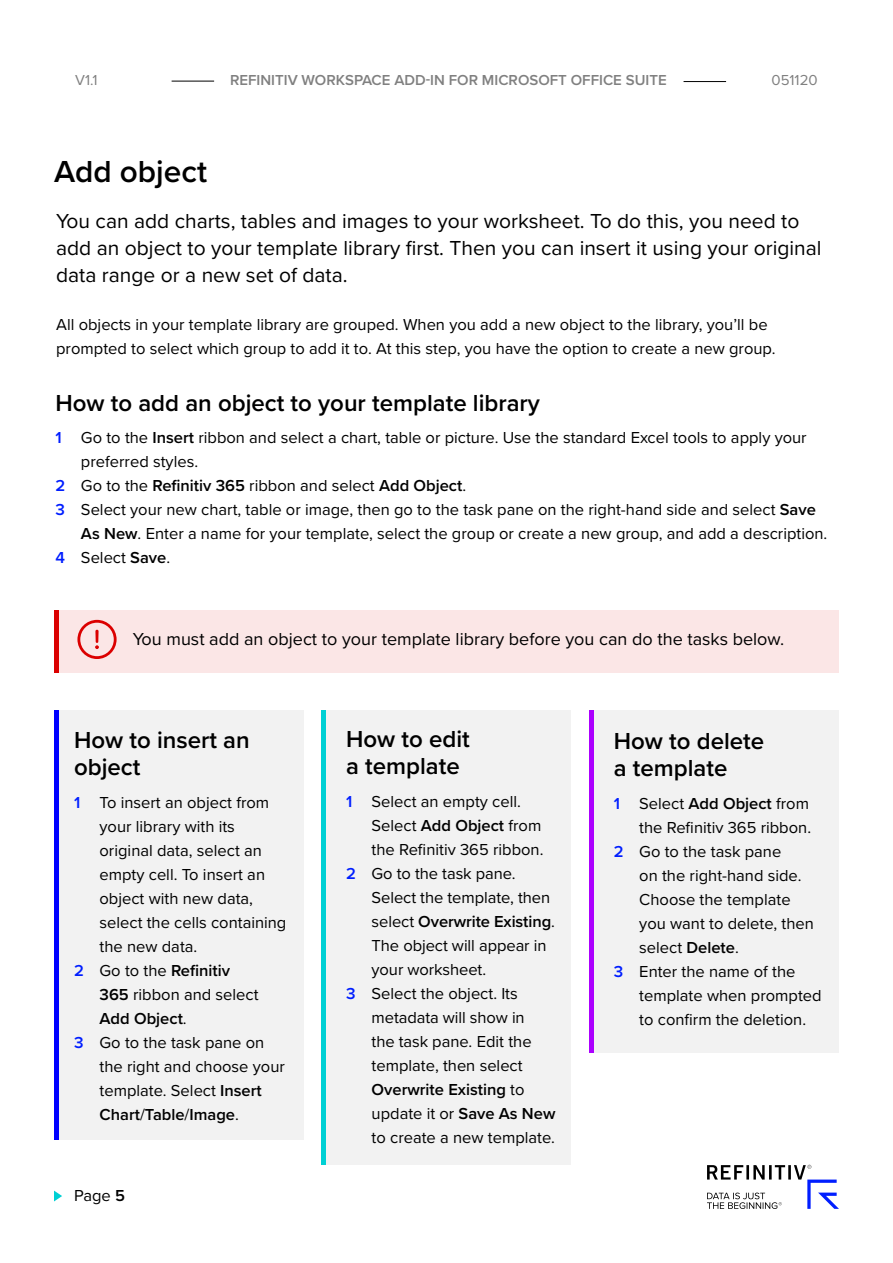
<style>
.page{position:relative;width:893px;height:1263px;background:#fff}
.page>*{position:absolute;margin:0;border:0;box-sizing:border-box;transform-origin:0 0}
.t1{font:600 31.5px "Proxima Nova";color:#000}
.t2{font:600 24px/27px "Proxima Nova";color:#000}
.t3{font:21px/27px "Proxima Nova";color:#000}
.t4{font:18px "Proxima Nova";color:#000}
.t5{font:16.5px/24px "Proxima Nova";color:#000}
.t6{font:600 16.5px "Proxima Nova";color:#000}
.t7{font:600 15px "Proxima Nova";color:#808080}
.t8{font:15px "Proxima Nova";color:#808080}
.s1{font-weight:600;color:#001eff}
.s2{font-weight:600}
.s3{color:#001eff}
.s4{font-weight:400}
</style>
<div class="page">
<svg style="left:707px;top:1165px;width:132px;height:44px"></svg>
<svg style="left:54px;top:1190px;width:8px;height:11px"></svg>
<div style="left:54px;top:610px;width:785px;height:63px;background:#fbe6e6"></div>
<hr style="left:54px;top:610px;width:4px;height:63px;background:#db0000">
<svg style="left:77px;top:620px;width:40px;height:39px"></svg>
<div style="left:322px;top:710px;width:249px;height:455px;background:#f2f2f2"></div>
<hr style="left:322px;top:710px;width:4px;height:455px;background:#00d0d4">
<div style="left:54px;top:710px;width:250px;height:430px;background:#f2f2f2"></div>
<hr style="left:54px;top:710px;width:4px;height:430px;background:#00f">
<div style="left:589px;top:710px;width:250px;height:342px;background:#f2f2f2"></div>
<div style="left:589px;top:710px;width:5px;height:342px;background:#ac00ff"></div>
<hr style="left:172px;top:81px;width:42px;height:1px;background:#000">
<hr style="left:684px;top:81px;width:42px;height:1px;background:#000">
<p class="t8" style="left:75px;top:69px;width:24px">V1.1</p>
<p class="t7" style="left:230px;top:69px;width:438px">REFINITIV WORKSPACE ADD-IN FOR MICROSOFT OFFICE SUITE</p>
<p class="t8" style="left:771px;top:69px;width:48px">051120</p>
<h1 class="t1" style="left:54px;top:148px;width:155px">Add object</h1>
<p class="t3" style="left:56px;top:206px;width:767px">You can add charts, tables and images to your worksheet. To do this, you need to add an object to your template library first. Then you can insert it using your original data range or a new set of data.</p>
<p class="t5" style="left:56px;top:312px;width:721px">All objects in your template library are grouped. When you add a new object to the library, you’ll be prompted to select which group to add it to. At this step, you have the option to create a new group.</p>
<h2 class="t2" style="left:55px;top:388px;width:486px">How to add an object to your template library</h2>
<p class="t5" style="left:55px;top:425px;width:753px"><span class="s1">1</span> Go to the <span class="s2">Insert</span> ribbon and select a chart, table or picture. Use the standard Excel tools to apply your</p>
<p class="t5" style="left:81px;top:449px;width:119px">preferred styles.</p>
<p class="t5" style="left:55px;top:473px;width:412px"><span class="s1">2</span> Go to the <span class="s2">Refinitiv 365</span> ribbon and select <span class="s2">Add Object</span>.</p>
<p class="t5" style="left:55px;top:497px;width:762px"><span class="s1">3</span> Select your new chart, table or image, then go to the task pane on the right-hand side and select <span class="s2">Save</span></p>
<p class="t5" style="left:81px;top:521px;width:748px"><span class="s2">As New</span>. Enter a name for your template, select the group or create a new group, and add a description.</p>
<p class="t5" style="left:55px;top:545px;width:116px"><span class="s1">4</span> Select <span class="s2">Save</span>.</p>
<p class="t4" style="left:133px;top:626px;width:653px">You must add an object to your template library before you can do the tasks below.</p>
<h2 class="t2" style="left:74px;top:726px;width:177px">How to insert an object</h2>
<p class="t5" style="left:74px;top:789px;width:197px"><span class="s1">1</span> To insert an object from</p>
<p class="t5" style="left:100px;top:813px;width:137px">your library with its</p>
<p class="t5" style="left:100px;top:837px;width:164px">original data, select an</p>
<p class="t5" style="left:100px;top:861px;width:167px">empty cell. To insert an</p>
<p class="t5" style="left:100px;top:885px;width:155px">object with new data,</p>
<p class="t5" style="left:100px;top:909px;width:188px">select the cells containing</p>
<p class="t5" style="left:100px;top:933px;width:99px">the new data.</p>
<p class="t6" style="left:74px;top:958px;width:158px"><span class="s3">2</span> <span class="s4">Go to the</span> Refinitiv</p>
<p class="t5" style="left:100px;top:981px;width:160px"><span class="s2">365</span> ribbon and select</p>
<p class="t6" style="left:100px;top:1006px;width:89px">Add Object<span class="s4">.</span></p>
<p class="t5" style="left:74px;top:1029px;width:192px"><span class="s1">3</span> Go to the task pane on</p>
<p class="t5" style="left:100px;top:1053px;width:187px">the right and choose your</p>
<p class="t5" style="left:100px;top:1077px;width:164px">template. Select <span class="s2">Insert</span></p>
<p class="t6" style="left:100px;top:1102px;width:141px">Chart<span class="s4">/</span>Table<span class="s4">/</span>Image<span class="s4">.</span></p>
<p class="t5" style="left:74px;top:1183px;width:52px">Page <span class="s2">5</span></p>
<h2 class="t2" style="left:346px;top:725px;width:125px">How to edit a template</h2>
<p class="t5" style="left:346px;top:788px;width:176px"><span class="s1">1</span> Select an empty cell.</p>
<p class="t5" style="left:372px;top:812px;width:171px">Select <span class="s2">Add Object</span> from</p>
<p class="t5" style="left:372px;top:836px;width:173px">the Refinitiv 365 ribbon.</p>
<p class="t5" style="left:346px;top:860px;width:171px"><span class="s1">2</span> Go to the task pane.</p>
<p class="t5" style="left:372px;top:884px;width:180px">Select the template, then</p>
<p class="t6" style="left:372px;top:909px;width:185px"><span class="s4">select</span> Overwrite Existing<span class="s4">.</span></p>
<p class="t5" style="left:372px;top:932px;width:176px">The object will appear in</p>
<p class="t5" style="left:372px;top:956px;width:116px">your worksheet.</p>
<p class="t5" style="left:346px;top:980px;width:173px"><span class="s1">3</span> Select the object. Its</p>
<p class="t5" style="left:372px;top:1004px;width:155px">metadata will show in</p>
<p class="t5" style="left:372px;top:1028px;width:161px">the task pane. Edit the</p>
<p class="t5" style="left:372px;top:1052px;width:153px">template, then select</p>
<p class="t6" style="left:372px;top:1077px;width:154px">Overwrite Existing <span class="s4">to</span></p>
<p class="t5" style="left:372px;top:1100px;width:185px">update it or <span class="s2">Save As New</span></p>
<p class="t5" style="left:372px;top:1124px;width:185px">to create a new template.</p>
<h2 class="t2" style="left:614px;top:727px;width:152px">How to delete a template</h2>
<p class="t5" style="left:614px;top:790px;width:197px"><span class="s1">1</span> Select <span class="s2">Add Object</span> from</p>
<p class="t5" style="left:639px;top:814px;width:173px">the Refinitiv 365 ribbon.</p>
<p class="t5" style="left:614px;top:838px;width:169px"><span class="s1">2</span> Go to the task pane</p>
<p class="t5" style="left:639px;top:862px;width:164px">on the right-hand side.</p>
<p class="t5" style="left:639px;top:886px;width:153px">Choose the template</p>
<p class="t5" style="left:639px;top:910px;width:176px">you want to delete, then</p>
<p class="t5" style="left:639px;top:934px;width:101px">select <span class="s2">Delete</span>.</p>
<p class="t5" style="left:614px;top:958px;width:183px"><span class="s1">3</span> Enter the name of the</p>
<p class="t5" style="left:639px;top:982px;width:184px">template when prompted</p>
<p class="t5" style="left:639px;top:1006px;width:168px">to confirm the deletion.</p>
</div>
